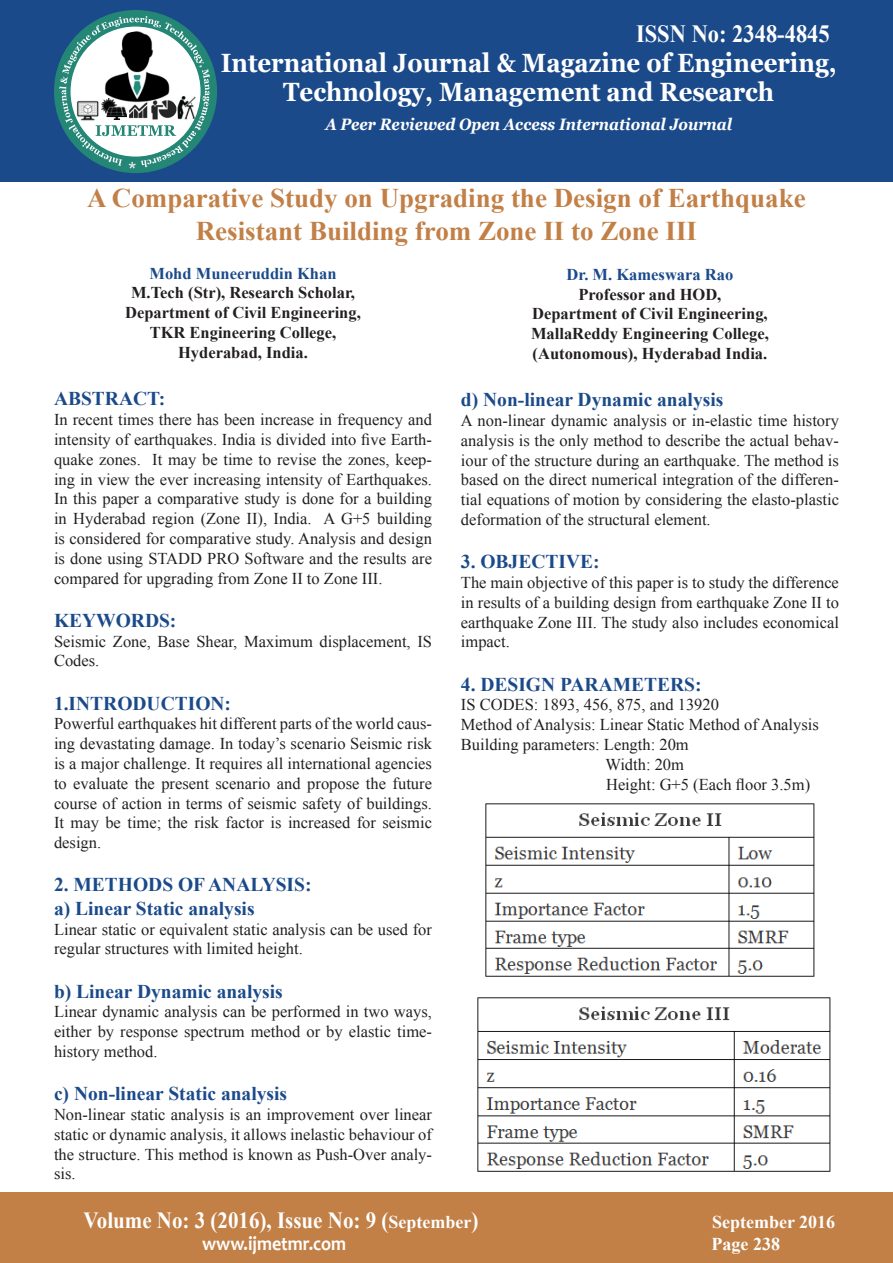
<style>
.page{position:relative;width:893px;height:1263px;background:#fff}
.page>*{position:absolute;margin:0;border:0;box-sizing:border-box;transform-origin:0 0}
.t1{font:700 27px "Times New Roman";color:#c28047}
.t2{font:700 26.4px "Georgia";color:#fff;scale:.91 1}
.t3{font:700 24.75px "Times New Roman";color:#fff;scale:.91 1}
.t4{font:700 23.1px "Times New Roman";color:#fff;scale:.91 1}
.t5{font:700 19.8px "Candara";color:#fff;scale:.91 1}
.t6{font:700 19.5px "Times New Roman";color:#1b4a8a}
.t7{font:700 18px "Times New Roman";color:#fff}
.t8{font:16.5px/19.8px "Times New Roman";color:#231f20;text-align:justify}
.t9{font:700 16.5px "Times New Roman";color:#231f20}
.t10{font:italic 700 16.5px "Georgia";color:#fff;scale:.91 1}
.t11{font:700 16.5px "Times New Roman";color:#1b4a8a}
.s1{font-size:18px}
</style>
<div class="page">
<div style="left:0;top:0;width:893px;height:182px;background:#1b4a8a"></div>
<div style="left:0;top:1193px;width:893px;height:70px;background:#c28047"></div>
<div style="left:54px;top:10px;width:163px;height:163px;background:#248675;border-radius:50%"></div>
<svg style="left:59px;top:16px;width:151px;height:153px"></svg>
<img style="left:150px;top:98px;width:27px;height:23px">
<img style="left:177px;top:95px;width:21px;height:26px">
<img style="left:102px;top:31px;width:72px;height:73px">
<img style="left:75px;top:100px;width:25px;height:21px">
<img style="left:102px;top:98px;width:25px;height:21px">
<img style="left:485px;top:803px;width:330px;height:174px">
<img style="left:477px;top:997px;width:354px;height:175px">
<p class="t3" style="left:636px;top:16px;width:214px">ISSN No: 2348-4845</p>
<p class="t2" style="left:221px;top:46px;width:678px">International Journal &amp; Magazine of Engineering,</p>
<p class="t2" style="left:283px;top:75px;width:541px">Technology, Management and Research</p>
<p class="t10" style="left:325px;top:113px;width:448px">A Peer Reviewed Open Access International Journal</p>
<p class="t1" style="left:87px;top:180px;width:720px">A Comparative Study on Upgrading the Design of Earthquake</p>
<p class="t1" style="left:196px;top:212px;width:503px">Resistant Building from Zone II to Zone III</p>
<p class="t11" style="left:149px;top:262px;width:189px">Mohd Muneeruddin Khan</p>
<p class="t9" style="left:131px;top:281px;width:225px">M.Tech (Str), Research Scholar,</p>
<p class="t9" style="left:125px;top:301px;width:237px">Department of Civil Engineering,</p>
<p class="t9" style="left:150px;top:321px;width:188px">TKR Engineering College,</p>
<p class="t9" style="left:178px;top:341px;width:131px">Hyderabad, India.</p>
<p class="t6" style="left:54px;top:385px;width:113px">ABSTRACT:</p>
<p class="t8" style="left:54px;top:409px;width:380px">In recent times there has been increase in frequency and intensity of earthquakes. India is divided into five Earth&shy;quake zones. It may be time to revise the zones, keep&shy;ing in view the ever increasing intensity of Earthquakes.<br>In this paper a comparative study is done for a building in Hyderabad region (Zone II), India. A G+5 building is considered for comparative study. Analysis and design is done using STADD PRO Software and the results are compared for upgrading from Zone II to Zone III.</p>
<p class="t6" style="left:54px;top:607px;width:124px">KEYWORDS:</p>
<p class="t8" style="left:54px;top:631px;width:379px">Seismic Zone, Base Shear, Maximum displacement, IS<br>Codes.</p>
<p class="t6" style="left:54px;top:690px;width:179px">1.INTRODUCTION:</p>
<p class="t8" style="left:54px;top:714px;width:380px">Powerful earthquakes hit different parts of the world caus&shy;ing devastating damage. In today’s scenario Seismic risk is a major challenge. It requires all international agencies to evaluate the present scenario and propose the future course of action in terms of seismic safety of buildings.<br>It may be time; the risk factor is increased for seismic design.</p>
<p class="t6" style="left:54px;top:871px;width:259px">2. METHODS OF ANALYSIS:</p>
<p class="t6" style="left:54px;top:895px;width:202px">a) Linear Static analysis</p>
<p class="t8" style="left:54px;top:919px;width:379px">Linear static or equivalent static analysis can be used for regular structures with limited height.</p>
<p class="t6" style="left:54px;top:978px;width:230px">b) Linear Dynamic analysis</p>
<p class="t8" style="left:54px;top:1002px;width:379px">Linear dynamic analysis can be performed in two ways, either by response spectrum method or by elastic time&shy;history method.</p>
<p class="t6" style="left:54px;top:1080px;width:235px">c) Non-linear Static analysis</p>
<p class="t8" style="left:54px;top:1104px;width:379px">Non-linear static analysis is an improvement over linear static or dynamic analysis, it allows inelastic behaviour of the structure. This method is known as Push-Over analy&shy;sis.</p>
<p class="t11" style="left:567px;top:263px;width:168px">Dr. M. Kameswara Rao</p>
<p class="t9" style="left:578px;top:283px;width:144px">Professor and HOD,</p>
<p class="t9" style="left:532px;top:302px;width:237px">Department of Civil Engineering,</p>
<p class="t9" style="left:531px;top:322px;width:239px">MallaReddy Engineering College,</p>
<p class="t9" style="left:533px;top:342px;width:236px">(Autonomous), Hyderabad India.</p>
<p class="t6" style="left:461px;top:386px;width:264px">d) Non-linear Dynamic analysis</p>
<p class="t8" style="left:461px;top:410px;width:380px">A non-linear dynamic analysis or in-elastic time history analysis is the only method to describe the actual behav&shy;iour of the structure during an earthquake. The method is based on the direct numerical integration of the differen&shy;tial equations of motion by considering the elasto-plastic deformation of the structural element.</p>
<p class="t6" style="left:461px;top:548px;width:140px">3. OBJECTIVE:</p>
<p class="t8" style="left:461px;top:572px;width:379px">The main objective of this paper is to study the difference in results of a building design from earthquake Zone II to earthquake Zone III. The study also includes economical impact.</p>
<p class="t6" style="left:461px;top:670px;width:242px">4. DESIGN PARAMETERS:</p>
<p class="t8" style="left:461px;top:695px;width:260px">IS CODES: 1893, 456, 875, and 13920</p>
<p class="t8" style="left:461px;top:714px;width:359px">Method of Analysis: Linear Static Method of Analysis</p>
<p class="t8" style="left:461px;top:734px;width:229px">Building parameters: Length: 20m</p>
<p class="t8" style="left:605px;top:754px;width:80px">Width: 20m</p>
<p class="t8" style="left:606px;top:774px;width:206px">Height: G+5 (Each floor 3.5m)</p>
<p class="t4" style="left:84px;top:1204px;width:435px">Volume No: 3 (2016), Issue No: 9 (<span class="s1">September</span>)</p>
<p class="t7" style="left:712px;top:1210px;width:125px">September 2016</p>
<p class="t5" style="left:202px;top:1231px;width:160px">www.ijmetmr.com</p>
<p class="t7" style="left:711px;top:1231px;width:70px">Page 238</p>
</div>
